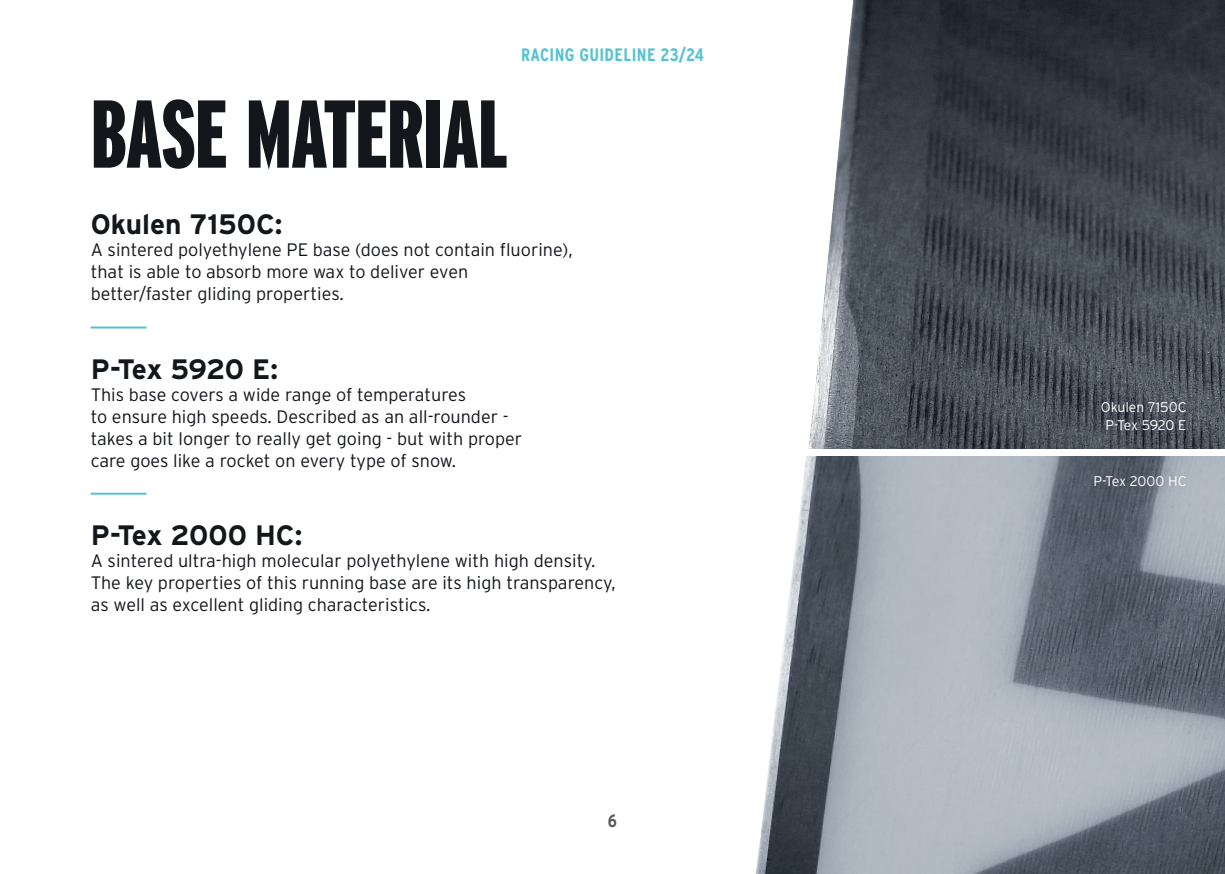
<style>
.page{position:relative;width:1225px;height:874px;background:#fff}
.page>*{position:absolute;margin:0;border:0;box-sizing:border-box;transform-origin:0 0}
.t1{font:900 96px "Interstate Compressed";letter-spacing:-.01em;color:#13161b}
.t2{font:700 28px "Interstate";color:#13161b}
.t3{font:300 18px/22px "Interstate";color:#13161b}
.t4{font:700 18px "Interstate Condensed";letter-spacing:.02em;color:#55c2d2}
.t5{font:700 18px "Interstate Condensed";color:#55595c}
.t6{font:300 14px/18px "Interstate";color:#fff;text-align:center}
</style>
<div class="page">
<img style="left:808px;top:0;width:417px;height:448px">
<img style="left:755px;top:456px;width:470px;height:417px">
<hr style="left:91px;top:326px;width:55px;height:2px;background:#55c2d2">
<hr style="left:91px;top:492px;width:55px;height:2px;background:#55c2d2">
<div style="left:1095px;top:396px;width:96px;height:40px;background:#13161b;opacity:.08"></div>
<div style="left:1087px;top:469px;width:104px;height:23px;background:#13161b;opacity:.08"></div>
<h1 class="t1" style="left:91px;top:81px;width:419px">BASE MATERIAL</h1>
<p class="t4" style="left:521px;top:45px;width:184px">RACING GUIDELINE 23/24</p>
<h2 class="t2" style="left:91px;top:209px;width:193px">Okulen 7150C:</h2>
<p class="t3" style="left:91px;top:239px;width:483px">A sintered polyethylene PE base (does not contain fluorine), that is able to absorb more wax to deliver even better/faster gliding properties.</p>
<h2 class="t2" style="left:91px;top:353px;width:189px">P-Tex 5920 E:</h2>
<p class="t3" style="left:91px;top:383px;width:433px">This base covers a wide range of temperatures<br>to ensure high speeds. Described as an all-rounder - takes a bit longer to really get going - but with proper care goes like a rocket on every type of snow.</p>
<h2 class="t2" style="left:91px;top:519px;width:213px">P-Tex 2000 HC:</h2>
<p class="t3" style="left:91px;top:549px;width:526px">A sintered ultra-high molecular polyethylene with high density.<br>The key properties of this running base are its high transparency, as well as excellent gliding characteristics.</p>
<p class="t5" style="left:608px;top:810px;width:11px">6</p>
<p class="t6" style="left:1101px;top:398px;width:87px">Okulen 7150C<br>P-Tex 5920 E</p>
<p class="t6" style="left:1093px;top:471px;width:95px">P-Tex 2000 HC</p>
</div>
